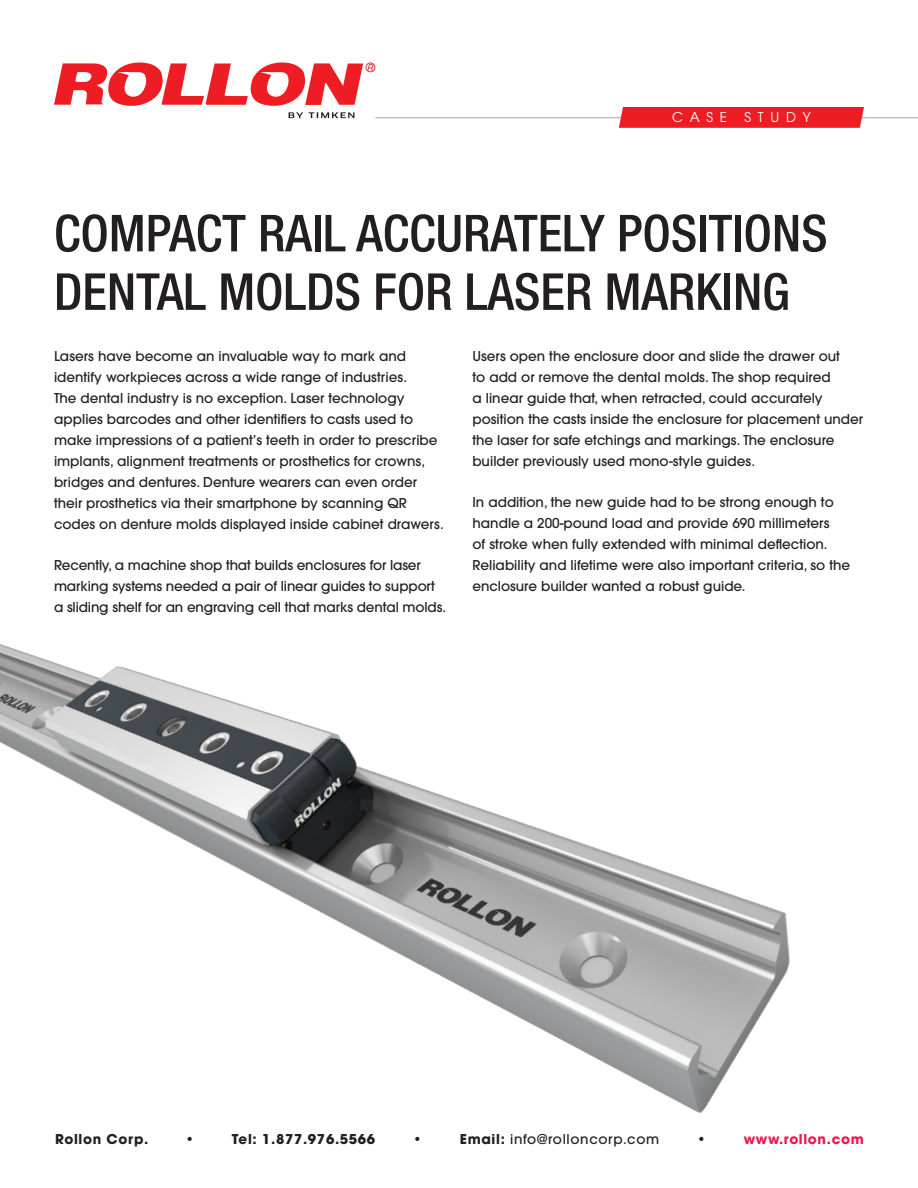
<style>
.page{position:relative;width:918px;height:1188px;background:#fff}
.page>*{position:absolute;margin:0;border:0;box-sizing:border-box;transform-origin:0 0}
.t1{font:500 condensed 51px/58.5px "Helvetica Neue";color:#231f20}
.t2{font:500 13.5px/21px "ITC Avant Garde Pro";color:#231f20}
.t3{font:700 13.5px "ITC Avant Garde Pro";letter-spacing:.05em;color:#231f20}
.t4{font:500 13.5px "ITC Avant Garde Pro";letter-spacing:.05em;color:#231f20}
.t5{font:700 13.5px "ITC Avant Garde Pro";letter-spacing:.05em;color:#ed164b}
.t6{font:13.5px "ITC Avant Garde Pro";letter-spacing:.5em;color:#fff}
.s1{font-weight:700}
</style>
<div class="page">
<hr style="left:375px;top:117px;width:543px;height:1px;background:#a8a9ad">
<div style="left:619px;top:107px;width:245px;height:21px;background:#ee1d23"></div>
<svg style="left:54px;top:62px;width:321px;height:56px"></svg>
<img style="left:0;top:644px;width:790px;height:469px">
<p class="t6" style="left:672px;top:109px;width:57px">CASE</p>
<p class="t6" style="left:744px;top:109px;width:68px">STUDY</p>
<p class="t1" style="left:54px;top:203px;width:775px">COMPACT RAIL ACCURATELY POSITIONS<br>DENTAL MOLDS FOR LASER MARKING</p>
<p class="t2" style="left:54px;top:345px;width:391px">Lasers have become an invaluable way to mark and identify workpieces across a wide range of industries.<br>The dental industry is no exception. Laser technology applies barcodes and other identifiers to casts used to make impressions of a patient’s teeth in order to prescribe implants, alignment treatments or prosthetics for crowns, bridges and dentures. Denture wearers can even order their prosthetics via their smartphone by scanning QR codes on denture molds displayed inside cabinet drawers.</p>
<p class="t2" style="left:54px;top:555px;width:394px">Recently, a machine shop that builds enclosures for laser marking systems needed a pair of linear guides to support a sliding shelf for an engraving cell that marks dental molds.</p>
<p class="t2" style="left:472px;top:345px;width:392px">Users open the enclosure door and slide the drawer out<br>to add or remove the dental molds. The shop required<br>a linear guide that, when retracted, could accurately position the casts inside the enclosure for placement under the laser for safe etchings and markings. The enclosure builder previously used mono-style guides.</p>
<p class="t2" style="left:472px;top:492px;width:379px">In addition, the new guide had to be strong enough to handle a 200-pound load and provide 690 millimeters<br>of stroke when fully extended with minimal deflection.<br>Reliability and lifetime were also important criteria, so the enclosure builder wanted a robust guide.</p>
<p class="t3" style="left:55px;top:1130px;width:95px">Rollon Corp.</p>
<p class="t3" style="left:185px;top:1130px;width:11px">•</p>
<p class="t3" style="left:232px;top:1130px;width:145px">Tel: 1.877.976.5566</p>
<p class="t3" style="left:413px;top:1130px;width:11px">•</p>
<p class="t4" style="left:460px;top:1130px;width:201px"><span class="s1">Email:</span> info@rolloncorp.com</p>
<p class="t3" style="left:697px;top:1130px;width:11px">•</p>
<p class="t5" style="left:744px;top:1130px;width:122px">www.rollon.com</p>
</div>
